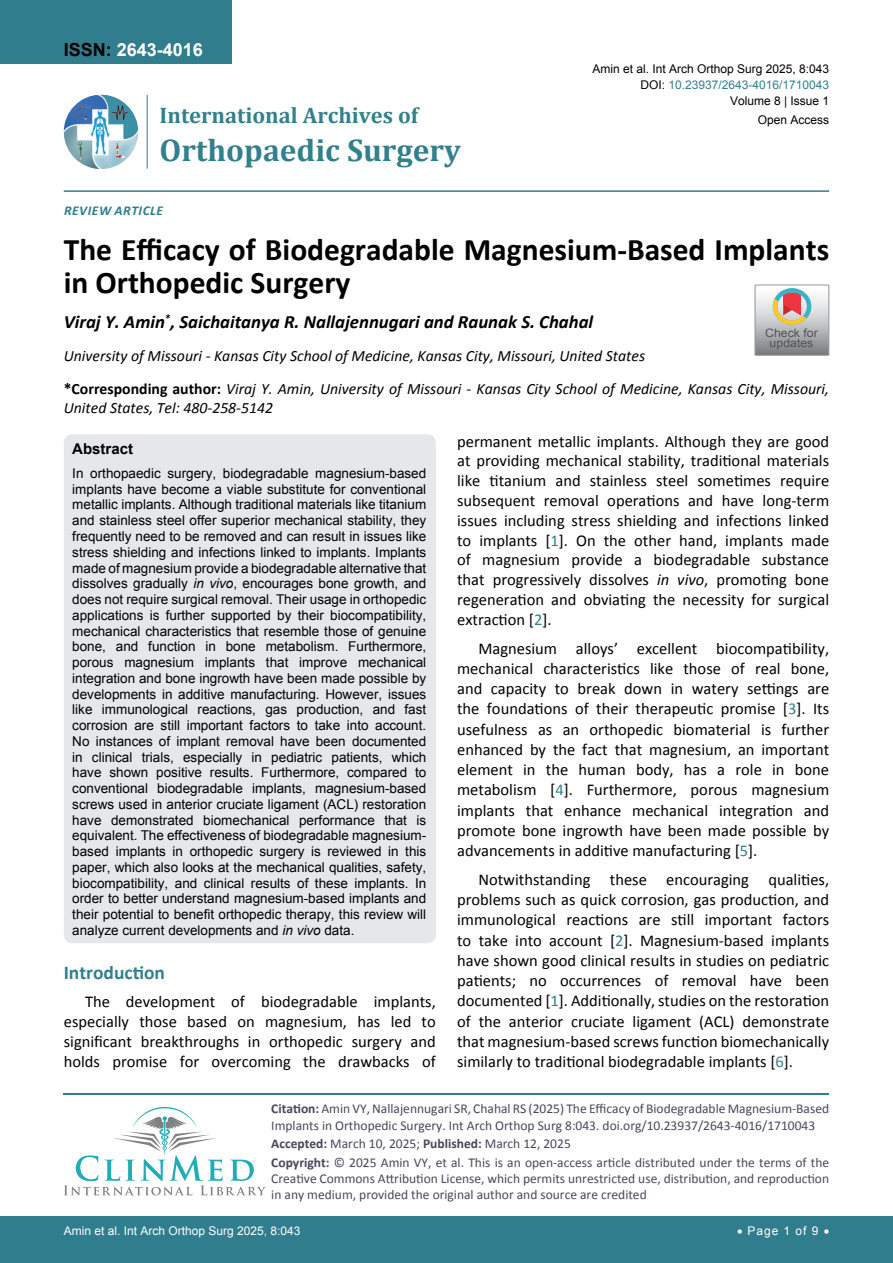
<style>
.page{position:relative;width:893px;height:1263px;background:#fff}
.page>*{position:absolute;margin:0;border:0;box-sizing:border-box;transform-origin:0 0}
.t1{font:700 31.5px/33px "Calibri";color:#000}
.t2{font:700 31.5px "Cambria";color:#30808d}
.t3{font:700 22.5px "Cambria";color:#30808d}
.t4{font:700 19.5px "Calibri";color:#30808d}
.t5{font:italic 700 18.75px "Calibri";color:#000}
.t6{font:700 18px "Arial";color:#fff}
.t7{font:16.5px/20.2px "Calibri";color:#000;text-align:justify}
.t8{font:italic 15.75px/33px "Calibri";color:#000}
.t9{font:700 15px "Arial";color:#000}
.t10{font:13.5px/15.8px "Arial";color:#000;text-align:justify}
.t11{font:13.5px/16.2px "Calibri";color:#47475c}
.t12{font:italic 700 13.5px "Calibri";letter-spacing:.04em;color:#307d8d}
.t13{font:12px "Arial";color:#000}
.t14{font:12px "Arial";color:#fff}
.t15{font:12px "Arial";color:#30808d}
.t16{font:11.7px/10.1px "Arial";color:#535353;text-align:center;scale:1.06 1}
.s1{color:#000}
.s2{font-weight:700;font-style:normal}
.s3{font-style:italic}
.s4{color:#30808d}
.s5{font-weight:700}
</style>
<div class="page">
<div style="left:0;top:1217px;width:893px;height:46px;background:#307d8d"></div>
<div style="left:0;top:0;width:231px;height:64px;background:#307d8d"></div>
<img style="left:64px;top:95px;width:74px;height:74px;border-radius:37px">
<hr style="left:147px;top:95px;width:1px;height:74px;background:#307d8d">
<hr style="left:64px;top:190px;width:765px;height:2px;background:#307d8d">
<hr style="left:64px;top:1093px;width:765px;height:2px;background:#30808d">
<svg style="left:64px;top:1107px;width:202px;height:88px"></svg>
<div style="left:64px;top:434px;width:372px;height:509px;background:#e6e7e8;border-radius:9px"></div>
<svg style="left:755px;top:285px;width:74px;height:70px;background:#bdb6b3"></svg>
<p class="t6" style="left:64px;top:38px;width:141px"><span class="s1">ISSN:</span> 2643-4016</p>
<h2 class="t3" style="left:160px;top:100px;width:260px">International Archives of</h2>
<h1 class="t2" style="left:160px;top:128px;width:303px">Orthopaedic Surgery</h1>
<p class="t12" style="left:64px;top:202px;width:101px">Review Ar ticle</p>
<p class="t13" style="left:592px;top:60px;width:238px">Amin et al. Int Arch Orthop Surg 2025, 8:043</p>
<p class="t13" style="left:730px;top:93px;width:101px">Volume 8 | Issue 1</p>
<p class="t15" style="left:640px;top:77px;width:190px"><span class="s1">DOI:</span> 10.23937/2643-4016/1710043</p>
<p class="t13" style="left:758px;top:112px;width:73px">Open Access</p>
<h1 class="t1" style="left:64px;top:233px;width:767px">The Efficacy of Biodegradable Magnesium-Based Implants in Orthopedic Surgery</h1>
<p class="t5" style="left:64px;top:310px;width:531px">Viraj Y. Amin<sup>*</sup>, Saichaitanya R. Nallajennugari and Raunak S. Chahal</p>
<p class="t8" style="left:64px;top:339px;width:767px">University of Missouri - Kansas City School of Medicine, Kansas City, Missouri, United States<br><span class="s2">*Corresponding author:</span> Viraj Y. Amin, University of Missouri - Kansas City School of Medicine, Kansas City, Missouri,</p>
<p class="t8" style="left:64px;top:391px;width:211px">United States, Tel: 480-258-5142</p>
<p class="t9" style="left:72px;top:438px;width:62px">Abstract</p>
<p class="t10" style="left:72px;top:465px;width:356px">In orthopaedic surgery, biodegradable magnesium-based implants have become a viable substitute for conventional metallic implants. Although traditional materials like titanium and stainless steel offer superior mechanical stability, they frequently need to be removed and can result in issues like stress shielding and infections linked to implants. Implants made of magnesium provide a biodegradable alternative that dissolves gradually <span class="s3">in vivo</span>, encourages bone growth, and does not require surgical removal. Their usage in orthopedic applications is further supported by their biocompatibility, mechanical characteristics that resemble those of genuine bone, and function in bone metabolism. Furthermore, porous magnesium implants that improve mechanical integration and bone ingrowth have been made possible by developments in additive manufacturing. However, issues like immunological reactions, gas production, and fast corrosion are still important factors to take into account.<br>No instances of implant removal have been documented in clinical trials, especially in pediatric patients, which have shown positive results. Furthermore, compared to conventional biodegradable implants, magnesium-based screws used in anterior cruciate ligament (ACL) restoration have demonstrated biomechanical performance that is equivalent. The effectiveness of biodegradable magnesium&shy;based implants in orthopedic surgery is reviewed in this paper, which also looks at the mechanical qualities, safety, biocompatibility, and clinical results of these implants. In order to better understand magnesium-based implants and their potential to benefit orthopedic therapy, this review will analyze current developments and <span class="s3">in vivo</span> data.</p>
<p class="t16" style="left:765px;top:328px;width:51px">Check for updates</p>
<p class="t7" style="left:457px;top:431px;width:374px;line-height:19.8px">permanent metallic implants. Although they are good at providing mechanical stability, traditional materials like titanium and stainless steel sometimes require subsequent removal operations and have long-term issues including stress shielding and infections linked to implants [<span class="s4">1</span>]. On the other hand, implants made of magnesium provide a biodegradable substance that progressively dissolves <span class="s3">in vivo</span>, promoting bone regeneration and obviating the necessity for surgical extraction [<span class="s4">2</span>].</p>
<p class="t7" style="left:457px;top:638px;width:374px;text-indent:21px">Magnesium alloys’ excellent biocompatibility, mechanical characteristics like those of real bone, and capacity to break down in watery settings are the foundations of their therapeutic promise [<span class="s4">3</span>]. Its usefulness as an orthopedic biomaterial is further enhanced by the fact that magnesium, an important element in the human body, has a role in bone metabolism [<span class="s4">4</span>]. Furthermore, porous magnesium implants that enhance mechanical integration and promote bone ingrowth have been made possible by advancements in additive manufacturing [<span class="s4">5</span>].</p>
<p class="t7" style="left:457px;top:869px;width:374px;text-indent:21px">Notwithstanding these encouraging qualities, problems such as quick corrosion, gas production, and immunological reactions are still important factors to take into account [<span class="s4">2</span>]. Magnesium-based implants have shown good clinical results in studies on pediatric patients; no occurrences of removal have been documented [<span class="s4">1</span>]. Additionally, studies on the restoration of the anterior cruciate ligament (ACL) demonstrate that magnesium-based screws function biomechanically similarly to traditional biodegradable implants [<span class="s4">6</span>].</p>
<p class="t4" style="left:64px;top:960px;width:103px">Introduction</p>
<p class="t7" style="left:64px;top:992px;width:374px;line-height:19.8px;text-indent:21px">The development of biodegradable implants, especially those based on magnesium, has led to significant breakthroughs in orthopedic surgery and holds promise for overcoming the drawbacks of</p>
<p class="t11" style="left:271px;top:1101px;width:559px"><span class="s5">Citation:</span> Amin VY, Nallajennugari SR, Chahal RS (2025) The Efficacy of Biodegradable Magnesium-Based<br>Implants in Orthopedic Surgery. Int Arch Orthop Surg 8:043. doi.org/10.23937/2643-4016/1710043</p>
<p class="t11" style="left:271px;top:1134px;width:559px;line-height:18.6px"><span class="s5">Accepted:</span> March 10, 2025; <span class="s5">Published:</span> March 12, 2025<br><span class="s5">Copyright:</span> © 2025 Amin VY, et al. This is an open-access article distributed under the terms of the</p>
<p class="t11" style="left:271px;top:1170px;width:559px">Creative Commons Attribution License, which permits unrestricted use, distribution, and reproduction in any medium, provided the original author and source are credited</p>
<p class="t14" style="left:64px;top:1223px;width:238px">Amin et al. Int Arch Orthop Surg 2025, 8:043</p>
<p class="t14" style="left:737px;top:1223px;width:94px">• Page 1 of 9 •</p>
</div>
